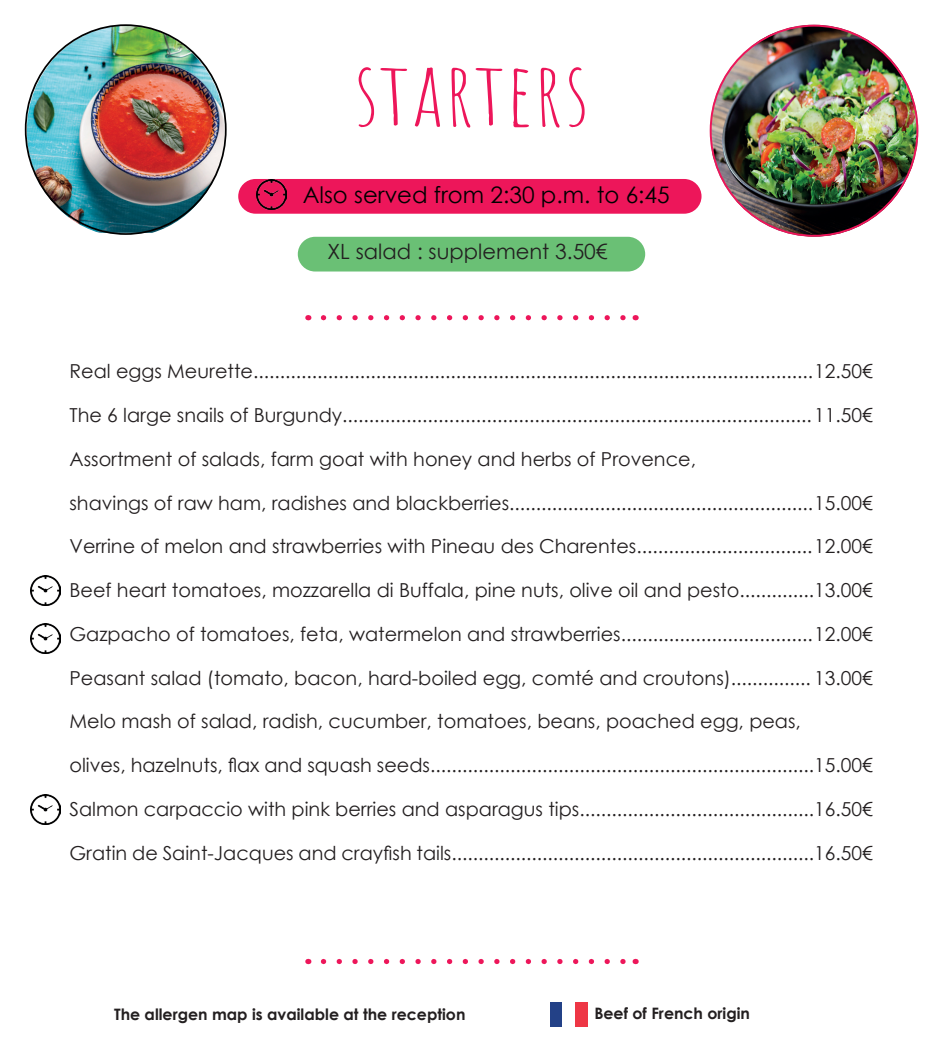
<style>
.page{position:relative;width:943px;height:1042px;background:#fff}
.page>*{position:absolute;margin:0;border:0;box-sizing:border-box;transform-origin:0 0}
.t1{font:87.5px "Amatic SC";color:#ed165a;scale:1.21 1}
.t2{font:22.75px "Century Gothic";color:#000}
.t3{font:21px "Century Gothic";color:#231f20}
.t4{font:19.25px "Century Gothic";color:#231f20}
.t5{font:700 15.75px "Century Gothic";color:#231f20}
</style>
<div class="page">
<img style="left:712px;top:25px;width:206px;height:212px">
<div style="left:238px;top:179px;width:463px;height:35px;background:#ed165a;border-radius:17px"></div>
<img style="left:257px;top:180px;width:30px;height:30px">
<img style="left:27px;top:26px;width:197px;height:207px">
<svg style="left:323px;top:315px;width:303px;height:5px"></svg>
<svg style="left:323px;top:959px;width:303px;height:5px"></svg>
<div style="left:298px;top:237px;width:347px;height:34px;background:#6ac075;border-radius:17px"></div>
<img style="left:30px;top:623px;width:30px;height:30px">
<img style="left:30px;top:575px;width:30px;height:30px">
<img style="left:30px;top:794px;width:30px;height:30px">
<div style="left:550px;top:1002px;width:12px;height:25px;background:#234187"></div>
<div style="left:575px;top:1002px;width:12px;height:25px;background:#ee3645"></div>
<h1 class="t1" style="left:353px;top:30px;width:197px">STARTERS</h1>
<p class="t2" style="left:303px;top:179px;width:368px">Also served from 2:30 p.m. to 6:45</p>
<p class="t3" style="left:327px;top:237px;width:282px">XL salad : supplement 3.50€</p>
<p class="t4" style="left:69px;top:358px;width:804px">Real eggs Meurette.........................................................................................................12.50€</p>
<p class="t4" style="left:69px;top:402px;width:804px">The 6 large snails of Burgundy........................................................................................11.50€</p>
<p class="t4" style="left:69px;top:445px;width:628px">Assortment of salads, farm goat with honey and herbs of Provence,</p>
<p class="t4" style="left:69px;top:489px;width:804px">shavings of raw ham, radishes and blackberries.........................................................15.00€</p>
<p class="t4" style="left:69px;top:533px;width:804px">Verrine of melon and strawberries with Pineau des Charentes.................................12.00€</p>
<p class="t4" style="left:69px;top:577px;width:804px">Beef heart tomatoes, mozzarella di Buffala, pine nuts, olive oil and pesto..............13.00€</p>
<p class="t4" style="left:69px;top:620px;width:804px">Gazpacho of tomatoes, feta, watermelon and strawberries....................................12.00€</p>
<p class="t4" style="left:69px;top:664px;width:804px">Peasant salad (tomato, bacon, hard-boiled egg, comté and croutons)............... 13.00€</p>
<p class="t4" style="left:69px;top:708px;width:733px">Melo mash of salad, radish, cucumber, tomatoes, beans, poached egg, peas,</p>
<p class="t4" style="left:69px;top:752px;width:804px">olives, hazelnuts, flax and squash seeds........................................................................15.00€</p>
<p class="t4" style="left:69px;top:795px;width:804px">Salmon carpaccio with pink berries and asparagus tips............................................16.50€</p>
<p class="t4" style="left:69px;top:839px;width:804px">Gratin de Saint-Jacques and crayfish tails....................................................................16.50€</p>
<p class="t5" style="left:114px;top:1002px;width:353px">The allergen map is available at the reception</p>
<p class="t5" style="left:594px;top:1001px;width:157px">Beef of French origin</p>
</div>
